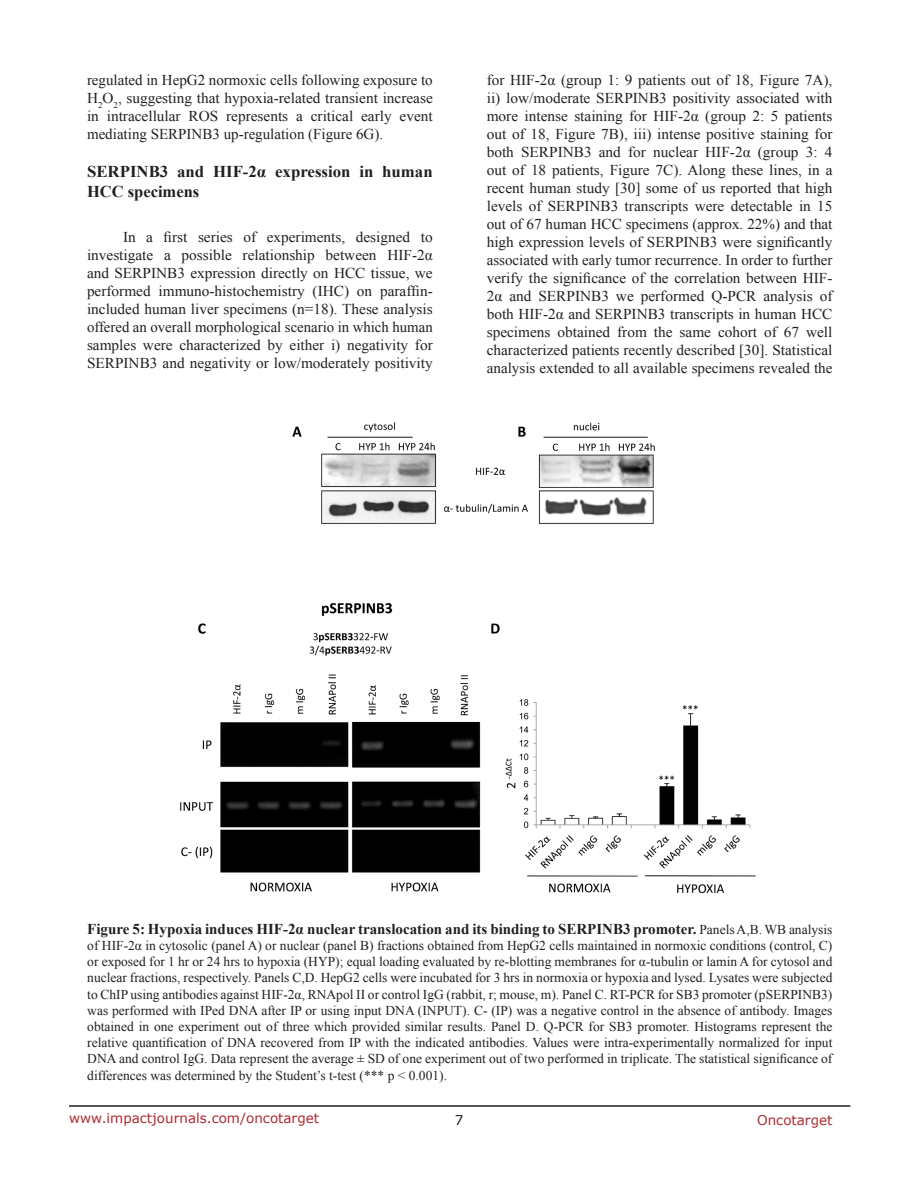
<style>
.page{position:relative;width:918px;height:1188px;background:#fff}
.page>*{position:absolute;margin:0;border:0;box-sizing:border-box;transform-origin:0 0}
.SubHeading{font:700 16.5px/19.8px "Times New Roman";color:#221f22}
.BodyText{font:15px/18px "Times New Roman";color:#221f22;text-align:justify}
.FigureText{font:700 15px "Times New Roman";color:#221f22}
.FigureText-2{font:13.5px/16.2px "Times New Roman";color:#221f22;text-align:justify}
.t1{font:13.5px "Verdana";color:#ac2b31}
.t2{font:13.5px "Verdana";color:#221f22}
.s1{font-weight:400;font-size:13.5px}
</style>
<div class="page">
<hr style="left:69px;top:1105px;width:781px;height:2px;background:#231f20">
<img style="left:180px;top:422px;width:576px;height:472px">
<p class="BodyText" style="left:87px;top:71px;width:347px">regulated in HepG2 normoxic cells following exposure to H<sub>2</sub>O<sub>2</sub>, suggesting that hypoxia-related transient increase in intracellular ROS represents a critical early event mediating SERPINB3 up-regulation (Figure 6G).</p>
<p class="SubHeading" style="left:87px;top:161px;width:347px">SERPINB3 and HIF-2α expression in human<br>HCC specimens</p>
<p class="BodyText" style="left:87px;top:228px;width:347px;text-indent:36px">In a first series of experiments, designed to investigate a possible relationship between HIF-2α and SERPINB3 expression directly on HCC tissue, we performed immuno-histochemistry (IHC) on paraffin&shy;included human liver specimens (n=18). These analysis offered an overall morphological scenario in which human samples were characterized by either i) negativity for SERPINB3 and negativity or low/moderately positivity</p>
<p class="BodyText" style="left:487px;top:71px;width:347px">for HIF-2α (group 1: 9 patients out of 18, Figure 7A), ii) low/moderate SERPINB3 positivity associated with more intense staining for HIF-2α (group 2: 5 patients out of 18, Figure 7B), iii) intense positive staining for both SERPINB3 and for nuclear HIF-2α (group 3: 4 out of 18 patients, Figure 7C). Along these lines, in a recent human study [30] some of us reported that high levels of SERPINB3 transcripts were detectable in 15 out of 67 human HCC specimens (approx. 22%) and that high expression levels of SERPINB3 were significantly associated with early tumor recurrence. In order to further verify the significance of the correlation between HIF-2α and SERPINB3 we performed Q-PCR analysis of both HIF-2α and SERPINB3 transcripts in human HCC specimens obtained from the same cohort of 67 well characterized patients recently described [30]. Statistical analysis extended to all available specimens revealed the</p>
<p class="FigureText" style="left:87px;top:918px;width:747px">Figure 5: Hypoxia induces HIF-2α nuclear translocation and its binding to SERPINB3 promoter. <span class="s1">Panels A,B. WB analysis</span></p>
<p class="FigureText-2" style="left:87px;top:937px;width:747px">of HIF-2α in cytosolic (panel A) or nuclear (panel B) fractions obtained from HepG2 cells maintained in normoxic conditions (control, C) or exposed for 1 hr or 24 hrs to hypoxia (HYP); equal loading evaluated by re-blotting membranes for α-tubulin or lamin A for cytosol and nuclear fractions, respectively. Panels C,D. HepG2 cells were incubated for 3 hrs in normoxia or hypoxia and lysed. Lysates were subjected to ChIP using antibodies against HIF-2α, RNApol II or control IgG (rabbit, r; mouse, m). Panel C. RT-PCR for SB3 promoter (pSERPINB3) was performed with IPed DNA after IP or using input DNA (INPUT). C- (IP) was a negative control in the absence of antibody. Images obtained in one experiment out of three which provided similar results. Panel D. Q-PCR for SB3 promoter. Histograms represent the relative quantification of DNA recovered from IP with the indicated antibodies. Values were intra-experimentally normalized for input DNA and control IgG. Data represent the average ± SD of one experiment out of two performed in triplicate. The statistical significance of differences was determined by the Student’s t-test (*** p &lt; 0.001).</p>
<p class="t1" style="left:69px;top:1109px;width:252px">www.impactjournals.com/oncotarget</p>
<p class="t2" style="left:455px;top:1111px;width:10px">7</p>
<p class="t1" style="left:757px;top:1111px;width:77px">Oncotarget</p>
</div>
